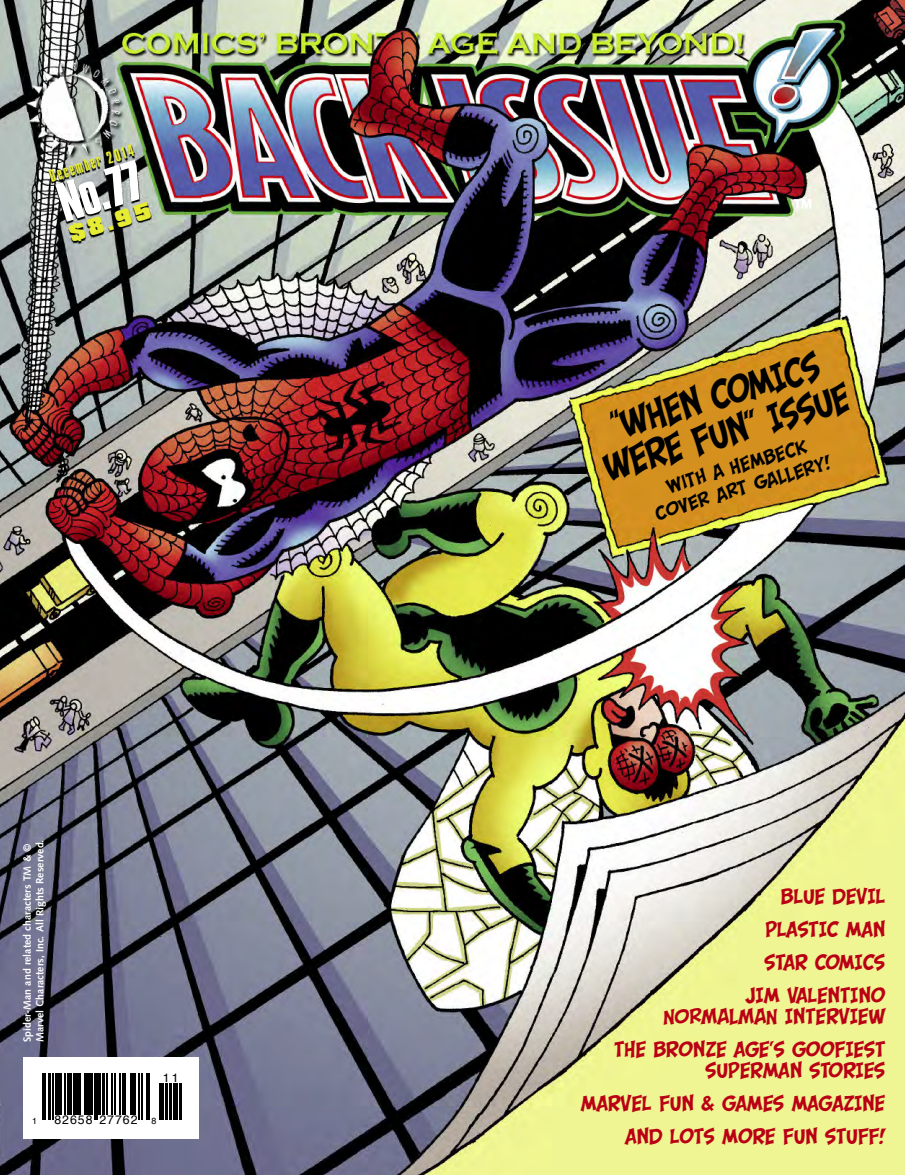
<style>
.page{position:relative;width:905px;height:1175px;background:#fff}
.page>*{position:absolute;margin:0;border:0;box-sizing:border-box;transform-origin:0 0}
.t1{font:700 48px "Compacta BT";color:#fff}
.t2{font:36px/37.5px "CC Sez Who";color:#000;text-align:center;scale:.9 1}
.t3{font:900 20.1px "Compacta BT";color:#e6ec33}
.t4{font:19.5px/33px "CC Sez Who";letter-spacing:-.015em;color:#ba0014;text-align:right}
.t5{font:18px/22.5px "CC Sez Who";color:#000;text-align:center}
.t6{font:18px "Compacta Plain";color:#e6ec33}
.t7{font:12.3px "Helvetica";letter-spacing:.085em;color:#000}
.t8{font:700 10.5px/12.6px "Syntax";color:#fff}
.t9{font:9px "Helvetica";color:#000}
.s1{font-size:9px}
</style>
<div class="page">
<img style="left:0;top:0;width:904px;height:1174px">
<img style="left:2px;top:36px;width:125px;height:34px">
<img style="left:15px;top:49px;width:116px;height:21px">
<img style="left:0;top:70px;width:215px;height:228px">
<img style="left:16px;top:81px;width:132px;height:103px">
<img style="left:26px;top:85px;width:105px;height:82px">
<svg style="left:794px;top:199px;width:17px;height:9px"></svg>
<div style="left:24px;top:1057px;width:175px;height:81px;background:#fff"></div>
<hr style="left:43px;top:1073px;width:1px;height:46px;background:#000">
<hr style="left:45px;top:1073px;width:1px;height:46px;background:#000">
<hr style="left:48px;top:1073px;width:3px;height:46px;background:#000">
<hr style="left:53px;top:1073px;width:1px;height:46px;background:#000">
<hr style="left:55px;top:1073px;width:2px;height:41px;background:#000">
<hr style="left:58px;top:1073px;width:4px;height:41px;background:#000">
<hr style="left:64px;top:1073px;width:1px;height:41px;background:#000">
<hr style="left:67px;top:1073px;width:3px;height:41px;background:#000">
<hr style="left:71px;top:1073px;width:1px;height:41px;background:#000">
<hr style="left:73px;top:1073px;width:4px;height:41px;background:#000">
<hr style="left:79px;top:1073px;width:2px;height:41px;background:#000">
<hr style="left:84px;top:1073px;width:1px;height:41px;background:#000">
<hr style="left:86px;top:1073px;width:3px;height:41px;background:#000">
<hr style="left:90px;top:1073px;width:3px;height:41px;background:#000">
<hr style="left:94px;top:1073px;width:1px;height:46px;background:#000">
<hr style="left:97px;top:1073px;width:1px;height:46px;background:#000">
<hr style="left:99px;top:1073px;width:2px;height:41px;background:#000">
<hr style="left:102px;top:1073px;width:2px;height:41px;background:#000">
<hr style="left:107px;top:1073px;width:1px;height:41px;background:#000">
<hr style="left:111px;top:1073px;width:1px;height:41px;background:#000">
<hr style="left:114px;top:1073px;width:2px;height:41px;background:#000">
<hr style="left:119px;top:1073px;width:1px;height:41px;background:#000">
<hr style="left:122px;top:1073px;width:1px;height:41px;background:#000">
<hr style="left:125px;top:1073px;width:1px;height:41px;background:#000">
<hr style="left:130px;top:1073px;width:3px;height:41px;background:#000">
<hr style="left:134px;top:1073px;width:2px;height:41px;background:#000">
<hr style="left:138px;top:1073px;width:1px;height:46px;background:#000">
<hr style="left:141px;top:1073px;width:1px;height:46px;background:#000">
<hr style="left:146px;top:1073px;width:1px;height:46px;background:#000">
<hr style="left:148px;top:1073px;width:1px;height:46px;background:#000">
<hr style="left:159px;top:1083px;width:2px;height:36px;background:#000">
<hr style="left:162px;top:1083px;width:2px;height:36px;background:#000">
<hr style="left:165px;top:1083px;width:2px;height:36px;background:#000">
<hr style="left:169px;top:1083px;width:3px;height:36px;background:#000">
<hr style="left:173px;top:1083px;width:1px;height:36px;background:#000">
<hr style="left:175px;top:1083px;width:2px;height:36px;background:#000">
<hr style="left:180px;top:1083px;width:2px;height:36px;background:#000">
<p class="t6" style="left:48px;top:170px;width:89px;rotate:-17deg">December 2014</p>
<h1 class="t1" style="left:51px;top:176px;width:88px;rotate:-17deg">No.77</h1>
<p class="t3" style="left:67px;top:222px;width:85px;rotate:-17deg">$8.95</p>
<p class="t8" style="left:22px;top:1041px;width:204px;rotate:-90deg">Spider-Man and related characters TM &amp; ©<br>Marvel Characters, Inc. All Rights Reserved.</p>
<p class="t7" style="left:163px;top:1068px;width:17px">11</p>
<p class="t9" style="left:32px;top:1114px;width:6px">1</p>
<p class="t7" style="left:54px;top:1110px;width:104px">82658 27762 <span class="s1">8</span></p>
<h2 class="t2" style="left:588px;top:414px;width:285px;rotate:-16deg">“WHEN COMICS<br>WERE FUN” ISSUE</h2>
<p class="t5" style="left:646px;top:481px;width:184px;rotate:-16deg">WITH A HEMBECK<br>COVER ART GALLERY!</p>
<p class="t4" style="left:745px;top:880px;width:142px">BLUE DEVIL<br>PLASTIC MAN<br>STAR COMICS<br>JIM VALENTINO</p>
<p class="t4" style="left:614px;top:1000px;width:273px">NORMALMAN INTERVIEW<br>THE BRONZE AGE’S GOOFIEST</p>
<p class="t4" style="left:581px;top:1054px;width:306px">SUPERMAN STORIES<br>MARVEL FUN &amp; GAMES MAGAZINE<br>AND LOTS MORE FUN STUFF!</p>
</div>
